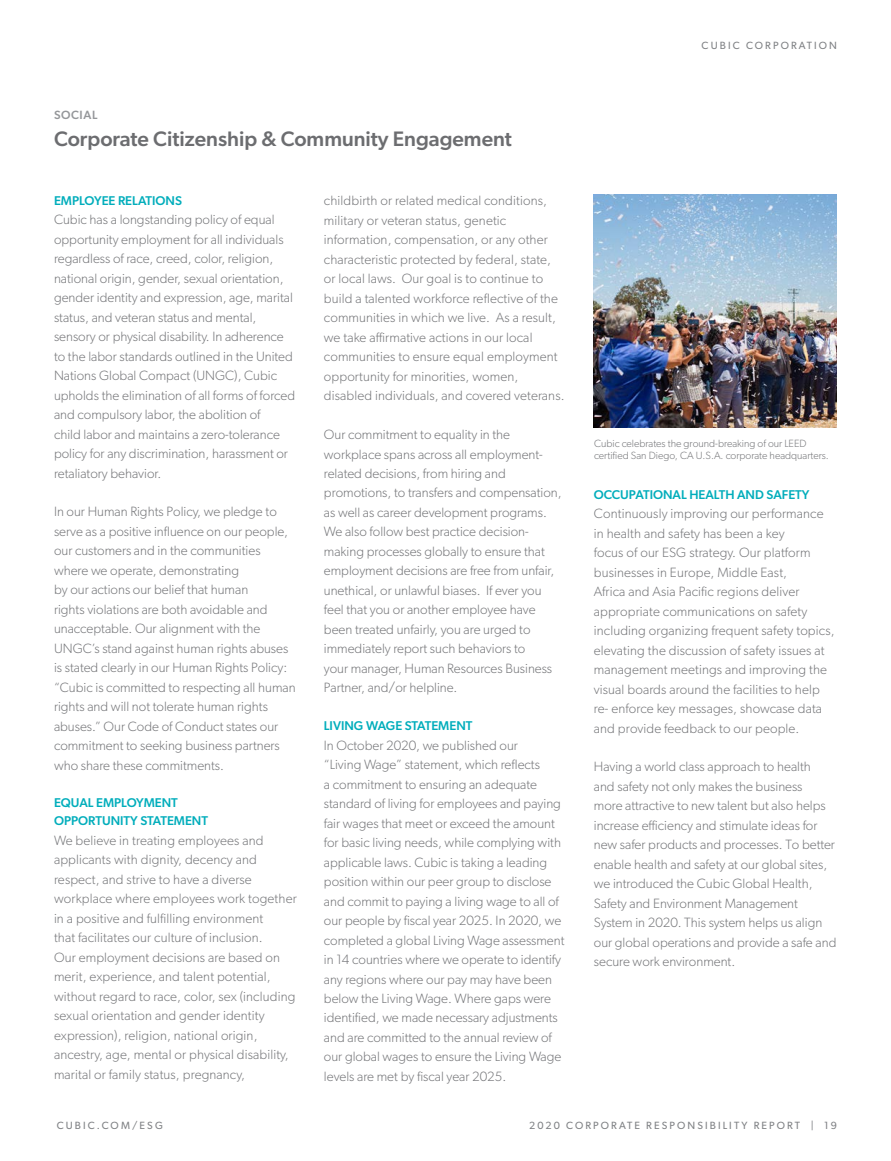
<style>
.page{position:relative;width:891px;height:1161px;background:#fff}
.page>*{position:absolute;margin:0;border:0;box-sizing:border-box;transform-origin:0 0}
.page_header_small{font:500 21px "Gibson";color:#6c6d70}
.text_style_01{font:300 13.5px/19.5px "Gibson";color:#757679}
.subhead_01{font:500 12.75px/18px "Gibson";color:#00adbb}
.section_title{font:500 12px "Gibson";letter-spacing:.05em;color:#95979a}
.photo_caption{font:300 10.5px/12.6px "Gibson";color:#757679}
.t1{font:10.5px "Gibson";letter-spacing:.2em;color:#808285}
</style>
<div class="page">
<img style="left:594px;top:194px;width:243px;height:234px">
<p class="section_title" style="left:54px;top:108px;width:45px">SOCIAL</p>
<p class="page_header_small" style="left:54px;top:126px;width:459px">Corporate Citizenship &amp; Community Engagement</p>
<p class="subhead_01" style="left:54px;top:191px;width:130px">EMPLOYEE RELATIONS</p>
<p class="text_style_01" style="left:54px;top:210px;width:243px">Cubic has a longstanding policy of equal opportunity employment for all individuals regardless of race, creed, color, religion, national origin, gender, sexual orientation, gender identity and expression, age, marital status, and veteran status and mental, sensory or physical disability. In adherence to the labor standards outlined in the United Nations Global Compact (UNGC), Cubic upholds the elimination of all forms of forced and compulsory labor, the abolition of<br>child labor and maintains a zero-tolerance policy for any discrimination, harassment or retaliatory behavior.</p>
<p class="text_style_01" style="left:54px;top:502px;width:243px">In our Human Rights Policy, we pledge to serve as a positive influence on our people, our customers and in the communities where we operate, demonstrating<br>by our actions our belief that human<br>rights violations are both avoidable and unacceptable. Our alignment with the UNGC’s stand against human rights abuses is stated clearly in our Human Rights Policy: “Cubic is committed to respecting all human rights and will not tolerate human rights abuses.” Our Code of Conduct states our commitment to seeking business partners who share these commitments.</p>
<p class="subhead_01" style="left:54px;top:794px;width:156px">EQUAL EMPLOYMENT<br>OPPORTUNITY STATEMENT</p>
<p class="text_style_01" style="left:54px;top:830px;width:244px">We believe in treating employees and applicants with dignity, decency and respect, and strive to have a diverse workplace where employees work together in a positive and fulfilling environment<br>that facilitates our culture of inclusion.<br>Our employment decisions are based on merit, experience, and talent potential, without regard to race, color, sex (including sexual orientation and gender identity expression), religion, national origin, ancestry, age, mental or physical disability, marital or family status, pregnancy,</p>
<p class="text_style_01" style="left:324px;top:191px;width:242px">childbirth or related medical conditions, military or veteran status, genetic information, compensation, or any other characteristic protected by federal, state, or local laws. Our goal is to continue to build a talented workforce reflective of the communities in which we live. As a result, we take affirmative actions in our local communities to ensure equal employment opportunity for minorities, women, disabled individuals, and covered veterans.</p>
<p class="text_style_01" style="left:324px;top:424px;width:239px">Our commitment to equality in the workplace spans across all employment&shy;related decisions, from hiring and promotions, to transfers and compensation, as well as career development programs.<br>We also follow best practice decision&shy;making processes globally to ensure that employment decisions are free from unfair, unethical, or unlawful biases. If ever you feel that you or another employee have been treated unfairly, you are urged to immediately report such behaviors to<br>your manager, Human Resources Business Partner, and/or helpline.</p>
<p class="subhead_01" style="left:324px;top:716px;width:150px">LIVING WAGE STATEMENT</p>
<p class="text_style_01" style="left:324px;top:735px;width:242px">In October 2020, we published our<br>“Living Wage” statement, which reflects<br>a commitment to ensuring an adequate standard of living for employees and paying fair wages that meet or exceed the amount for basic living needs, while complying with applicable laws. Cubic is taking a leading position within our peer group to disclose and commit to paying a living wage to all of our people by fiscal year 2025. In 2020, we completed a global Living Wage assessment in 14 countries where we operate to identify any regions where our pay may have been below the Living Wage. Where gaps were identified, we made necessary adjustments and are committed to the annual review of our global wages to ensure the Living Wage levels are met by fiscal year 2025.</p>
<p class="t1" style="left:702px;top:39px;width:137px">CUBIC CORPORATION</p>
<p class="photo_caption" style="left:594px;top:437px;width:236px">Cubic celebrates the ground-breaking of our LEED certified San Diego, CA U.S.A. corporate headquarters.</p>
<p class="subhead_01" style="left:594px;top:485px;width:217px">OCCUPATIONAL HEALTH AND SAFETY</p>
<p class="text_style_01" style="left:594px;top:504px;width:242px">Continuously improving our performance in health and safety has been a key<br>focus of our ESG strategy. Our platform businesses in Europe, Middle East,<br>Africa and Asia Pacific regions deliver appropriate communications on safety including organizing frequent safety topics, elevating the discussion of safety issues at management meetings and improving the visual boards around the facilities to help re- enforce key messages, showcase data and provide feedback to our people.</p>
<p class="text_style_01" style="left:594px;top:757px;width:244px">Having a world class approach to health<br>and safety not only makes the business<br>more attractive to new talent but also helps increase efficiency and stimulate ideas for new safer products and processes. To better enable health and safety at our global sites, we introduced the Cubic Global Health, Safety and Environment Management System in 2020. This system helps us align our global operations and provide a safe and secure work environment.</p>
<p class="t1" style="left:57px;top:1119px;width:108px">CUBIC.COM/ESG</p>
<p class="t1" style="left:529px;top:1119px;width:309px">2020 CORPORATE RESPONSIBILITY REPORT | 19</p>
</div>
